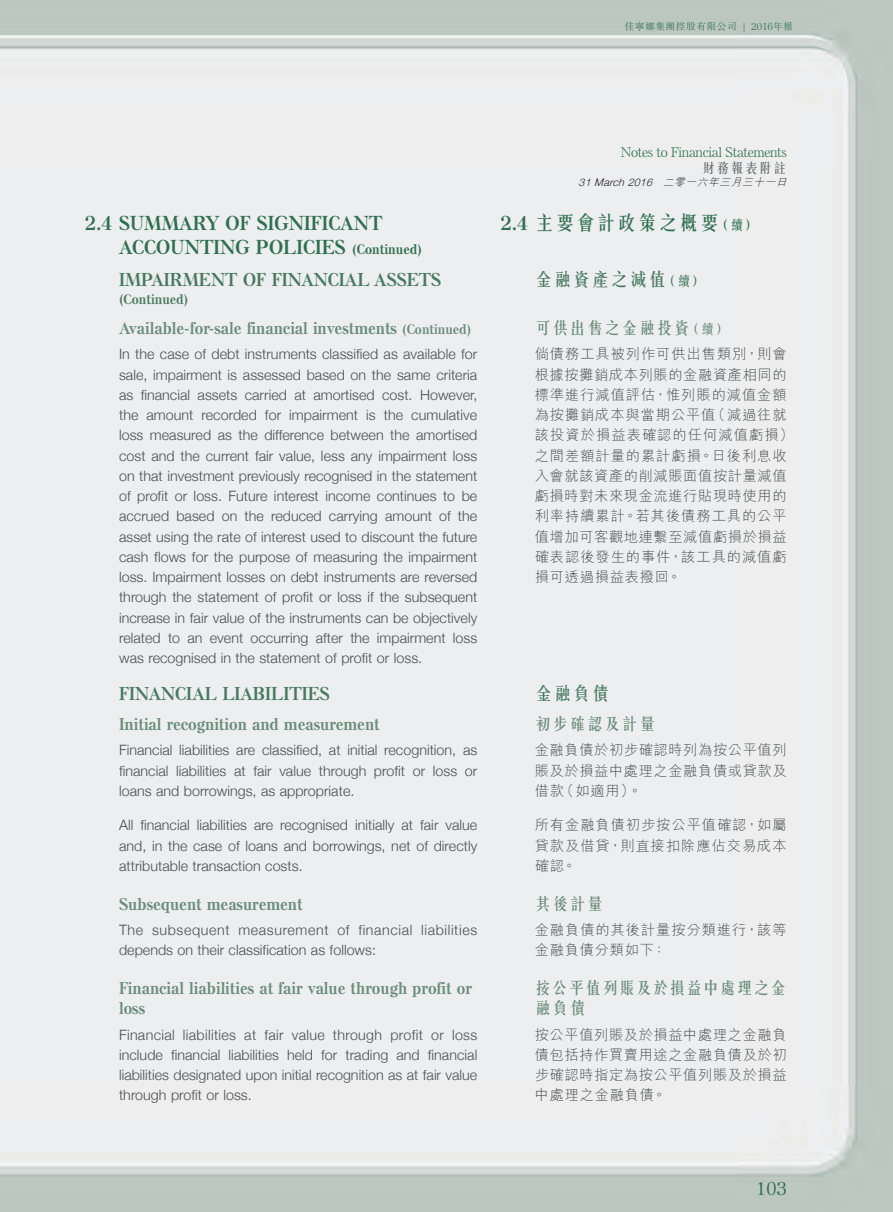
<style>
.page{position:relative;width:893px;height:1212px;background:#fff}
.page>*{position:absolute;margin:0;border:0;box-sizing:border-box;transform-origin:0 0}
.t1{font:700 19.5px/24px "Else NPL Std";letter-spacing:.01em;color:#306f51}
.t2{font:19.5px "C Song 3 HK Medium B5 pc H";letter-spacing:.06em;color:#306f51}
.t3{font:700 18px "Else NPL Std";letter-spacing:.005em;color:#477961}
.t4{font:18px "C Song 3 HK Medium B5 pc H";letter-spacing:.055em;color:#477961}
.t5{font:500 18px "Else NPL Std";color:#306f51}
.t6{font:700 16.5px/20.2px "Else NPL Std";letter-spacing:.005em;color:#6a8c7a}
.t7{font:16.5px "C Song 3 HK Medium B5 pc H";letter-spacing:.055em;color:#6a8c7a}
.t8{font:16.5px/20.2px "C Song 3 HK Medium B5 pc H";letter-spacing:.02em;color:#6a8c7a}
.t9{font:300 14.25px/20.2px "Helvetica Neue";letter-spacing:.005em;color:#4b4c4d;text-align:justify}
.t10{font:14.25px/20.2px "M Hei HK Light B5 pc H";letter-spacing:.055em;color:#4b4c4d;text-align:justify}
.t11{font:300 14.25px/20.2px "Helvetica Neue";letter-spacing:.045em;color:#4b4c4d}
.t12{font:300 13.5px "Else NPL Std";letter-spacing:-.02em;color:#306f51}
.t13{font:700 13.5px "Else NPL Std";letter-spacing:.005em;color:#477961}
.t14{font:13.5px "C Song 3 HK Medium B5 pc H";letter-spacing:.055em;color:#6c6d70}
.t15{font:italic 300 10.5px "Helvetica Neue";color:#231f20}
.t16{font:9.75px "M Sung HK Light B5 pc H";letter-spacing:.055em;color:#306f51}
.s1{font-family:"Else NPL Std";font-weight:300}
.s2{font-size:13.5px}
.s3{font-family:"M Hei HK Light B5 pc H";font-weight:400}
.s4{font-family:"Else NPL Std";font-weight:700}
</style>
<div class="page">
<p class="t16" style="left:625px;top:23px;width:170px">佳寧娜集團控股有限公司 <span class="s1">| 2016</span>年報</p>
<h1 class="t1" style="left:119px;top:212px;width:304px;text-indent:-34px">2.4 SUMMARY OF SIGNIFICANT<br>ACCOUNTING POLICIES <span class="s2">(Continued)</span></h1>
<p class="t3" style="left:119px;top:272px;width:324px">IMPAIRMENT OF FINANCIAL ASSETS</p>
<p class="t13" style="left:119px;top:294px;width:71px">(Continued)</p>
<p class="t6" style="left:119px;top:319px;width:354px">Available-for-sale financial investments <span class="s2">(Continued)</span></p>
<p class="t9" style="left:119px;top:344px;width:360px">In the case of debt instruments classified as available for sale, impairment is assessed based on the same criteria as financial assets carried at amortised cost. However, the amount recorded for impairment is the cumulative loss measured as the difference between the amortised cost and the current fair value, less any impairment loss on that investment previously recognised in the statement of profit or loss. Future interest income continues to be accrued based on the reduced carrying amount of the asset using the rate of interest used to discount the future cash flows for the purpose of measuring the impairment loss. Impairment losses on debt instruments are reversed through the statement of profit or loss if the subsequent increase in fair value of the instruments can be objectively related to an event occurring after the impairment loss was recognised in the statement of profit or loss.</p>
<p class="t3" style="left:119px;top:687px;width:212px">FINANCIAL LIABILITIES</p>
<p class="t6" style="left:119px;top:715px;width:262px">Initial recognition and measurement</p>
<p class="t9" style="left:119px;top:740px;width:360px">Financial liabilities are classified, at initial recognition, as financial liabilities at fair value through profit or loss or loans and borrowings, as appropriate.</p>
<p class="t9" style="left:119px;top:815px;width:360px">All financial liabilities are recognised initially at fair value and, in the case of loans and borrowings, net of directly attributable transaction costs.</p>
<p class="t6" style="left:119px;top:895px;width:185px">Subsequent measurement</p>
<p class="t11" style="left:119px;top:919px;width:360px">The subsequent measurement of financial liabilities depends on their classification as follows:</p>
<p class="t6" style="left:119px;top:979px;width:354px">Financial liabilities at fair value through profit or loss</p>
<p class="t9" style="left:119px;top:1024px;width:360px">Financial liabilities at fair value through profit or loss include financial liabilities held for trading and financial liabilities designated upon initial recognition as at fair value through profit or loss.</p>
<p class="t12" style="left:621px;top:147px;width:167px">Notes to Financial Statements</p>
<p class="t14" style="left:702px;top:163px;width:86px">財務報表附註</p>
<p class="t15" style="left:579px;top:176px;width:212px">31 March 2016 <span class="s3">二零一六年三月三十一日</span></p>
<h1 class="t2" style="left:501px;top:215px;width:259px"><span class="s4">2.4</span> 主要會計政策之概要<span class="s2">（續）</span></h1>
<p class="t4" style="left:535px;top:272px;width:172px">金融資產之減值<span class="s2">（續）</span></p>
<p class="t7" style="left:535px;top:321px;width:196px">可供出售之金融投資<span class="s2">（續）</span></p>
<p class="t10" style="left:535px;top:346px;width:261px;text-align:left">倘債務工具被列作可供出售類別，則會根據按攤銷成本列賬的金融資產相同的標準進行減值評估，惟列賬的減值金額為按攤銷成本與當期公平值（減過往就該投資於損益表確認的任何減值虧損）之間差額計量的累計虧損。日後利息收入會就該資產的削減賬面值按計量減值虧損時對未來現金流進行貼現時使用的利率持續累計。若其後債務工具的公平值增加可客觀地連繫至減值虧損於損益確表認後發生的事件，該工具的減值虧損可透過損益表撥回。</p>
<p class="t4" style="left:535px;top:687px;width:76px">金融負債</p>
<p class="t7" style="left:535px;top:717px;width:122px">初步確認及計量</p>
<p class="t10" style="left:535px;top:742px;width:253px">金融負債於初步確認時列為按公平值列賬及於損益中處理之金融負債或貸款及借款（如適用）。</p>
<p class="t10" style="left:535px;top:817px;width:253px">所有金融負債初步按公平值確認，如屬貸款及借貸，則直接扣除應佔交易成本確認。</p>
<p class="t7" style="left:535px;top:897px;width:70px">其後計量</p>
<p class="t10" style="left:535px;top:921px;width:253px">金融負債的其後計量按分類進行，該等金融負債分類如下：</p>
<p class="t8" style="left:535px;top:980px;width:253px">按公平值列賬及於損益中處理之金融負債</p>
<p class="t10" style="left:535px;top:1026px;width:253px">按公平值列賬及於損益中處理之金融負債包括持作買賣用途之金融負債及於初步確認時指定為按公平值列賬及於損益中處理之金融負債。</p>
<p class="t5" style="left:756px;top:1181px;width:32px">103</p>
</div>
